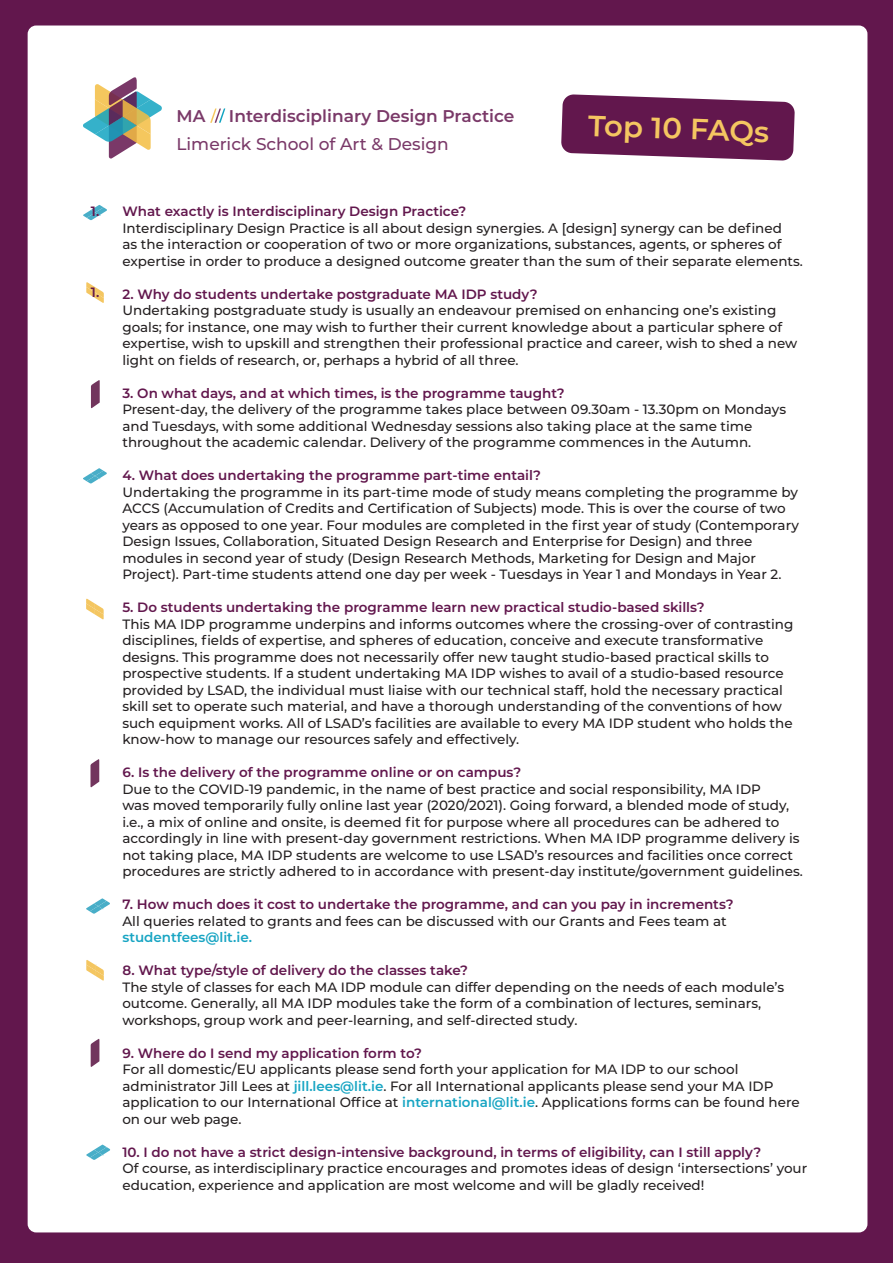
<style>
.page{position:relative;width:893px;height:1263px;background:#62174d}
.page>*{position:absolute;margin:0;border:0;box-sizing:border-box;transform-origin:0 0}
.t1{font:600 29.25px "Montserrat";color:#f4c661}
.t2{font:600 16.95px "Montserrat";color:rgb(98 21 77/.85)}
.t3{font:500 16.95px "Montserrat";color:rgb(98 21 77/.85)}
.t4{font:500 13.5px/16.5px "Montserrat";color:#231f20}
.t5{font:600 13.5px "Montserrat";color:#62174d}
.s1{font-weight:600;color:#18a5c3}
</style>
<div class="page">
<div style="left:28px;top:26px;width:839px;height:1206px;background:#fff;border-radius:9px"></div>
<svg style="left:210px;top:108px;width:15px;height:15px"></svg>
<svg style="left:83px;top:77px;width:79px;height:81px"></svg>
<svg style="left:83px;top:205px;width:24px;height:15px"></svg>
<svg style="left:86px;top:282px;width:18px;height:21px"></svg>
<svg style="left:83px;top:468px;width:24px;height:15px"></svg>
<svg style="left:86px;top:599px;width:18px;height:20px"></svg>
<svg style="left:91px;top:380px;width:9px;height:28px"></svg>
<svg style="left:91px;top:759px;width:8px;height:28px"></svg>
<svg style="left:86px;top:898px;width:24px;height:16px"></svg>
<svg style="left:86px;top:960px;width:18px;height:20px"></svg>
<svg style="left:91px;top:1039px;width:8px;height:28px"></svg>
<svg style="left:86px;top:1145px;width:24px;height:15px"></svg>
<svg style="left:561px;top:94px;width:234px;height:67px;background:#773765"></svg>
<p class="t5" style="left:91px;top:202px;width:10px">1.</p>
<p class="t5" style="left:91px;top:283px;width:10px">1.</p>
<p class="t2" style="left:176px;top:104px;width:30px">MA</p>
<p class="t2" style="left:229px;top:104px;width:287px">Interdisciplinary Design Practice</p>
<p class="t3" style="left:176px;top:132px;width:274px">Limerick School of Art &amp; Design</p>
<p class="t1" style="left:589px;top:105px;width:182px;rotate:2deg">Top 10 FAQs</p>
<p class="t5" style="left:122px;top:202px;width:345px">What exactly is Interdisciplinary Design Practice?</p>
<p class="t4" style="left:122px;top:219px;width:682px">Interdisciplinary Design Practice is all about design synergies. A [design] synergy can be defined<br>as the interaction or cooperation of two or more organizations, substances, agents, or spheres of expertise in order to produce a designed outcome greater than the sum of their separate elements.</p>
<p class="t5" style="left:122px;top:284px;width:417px">2. Why do students undertake postgraduate MA IDP study?</p>
<p class="t4" style="left:122px;top:301px;width:676px">Undertaking postgraduate study is usually an endeavour premised on enhancing one’s existing goals; for instance, one may wish to further their current knowledge about a particular sphere of expertise, wish to upskill and strengthen their professional practice and career, wish to shed a new light on fields of research, or, perhaps a hybrid of all three.</p>
<p class="t5" style="left:122px;top:383px;width:444px">3. On what days, and at which times, is the programme taught?</p>
<p class="t4" style="left:122px;top:400px;width:665px">Present-day, the delivery of the programme takes place between 09.30am - 13.30pm on Mondays and Tuesdays, with some additional Wednesday sessions also taking place at the same time throughout the academic calendar. Delivery of the programme commences in the Autumn.</p>
<p class="t5" style="left:122px;top:466px;width:420px">4. What does undertaking the programme part-time entail?</p>
<p class="t4" style="left:122px;top:483px;width:678px">Undertaking the programme in its part-time mode of study means completing the programme by ACCS (Accumulation of Credits and Certification of Subjects) mode. This is over the course of two years as opposed to one year. Four modules are completed in the first year of study (Contemporary Design Issues, Collaboration, Situated Design Research and Enterprise for Design) and three modules in second year of study (Design Research Methods, Marketing for Design and Major Project). Part-time students attend one day per week - Tuesdays in Year 1 and Mondays in Year 2.</p>
<p class="t5" style="left:122px;top:598px;width:584px">5. Do students undertaking the programme learn new practical studio-based skills?</p>
<p class="t4" style="left:122px;top:615px;width:672px">This MA IDP programme underpins and informs outcomes where the crossing-over of contrasting disciplines, fields of expertise, and spheres of education, conceive and execute transformative designs. This programme does not necessarily offer new taught studio-based practical skills to prospective students. If a student undertaking MA IDP wishes to avail of a studio-based resource provided by LSAD, the individual must liaise with our technical staff, hold the necessary practical skill set to operate such material, and have a thorough understanding of the conventions of how such equipment works. All of LSAD’s facilities are available to every MA IDP student who holds the know-how to manage our resources safely and effectively.</p>
<p class="t5" style="left:122px;top:763px;width:400px">6. Is the delivery of the programme online or on campus?</p>
<p class="t4" style="left:122px;top:780px;width:682px">Due to the COVID-19 pandemic, in the name of best practice and social responsibility, MA IDP<br>was moved temporarily fully online last year (2020/2021). Going forward, a blended mode of study, i.e., a mix of online and onsite, is deemed fit for purpose where all procedures can be adhered to accordingly in line with present-day government restrictions. When MA IDP programme delivery is not taking place, MA IDP students are welcome to use LSAD’s resources and facilities once correct procedures are strictly adhered to in accordance with present-day institute/government guidelines.</p>
<p class="t5" style="left:122px;top:895px;width:613px">7. How much does it cost to undertake the programme, and can you pay in increments?</p>
<p class="t4" style="left:122px;top:912px;width:606px">All queries related to grants and fees can be discussed with our Grants and Fees team at <span class="s1">studentfees@lit.ie.</span></p>
<p class="t5" style="left:122px;top:961px;width:347px">8. What type/style of delivery do the classes take?</p>
<p class="t4" style="left:122px;top:978px;width:663px">The style of classes for each MA IDP module can differ depending on the needs of each module’s outcome. Generally, all MA IDP modules take the form of a combination of lectures, seminars, workshops, group work and peer-learning, and self-directed study.</p>
<p class="t5" style="left:122px;top:1043px;width:301px">9. Where do I send my application form to?</p>
<p class="t4" style="left:122px;top:1060px;width:679px">For all domestic/EU applicants please send forth your application for MA IDP to our school administrator Jill Lees at <span class="s1">jill.lees@lit.ie</span>. For all International applicants please send your MA IDP application to our International Office at <span class="s1">international@lit.ie</span>. Applications forms can be found here on our web page.</p>
<p class="t5" style="left:122px;top:1142px;width:640px">10. I do not have a strict design-intensive background, in terms of eligibility, can I still apply?</p>
<p class="t4" style="left:122px;top:1159px;width:686px">Of course, as interdisciplinary practice encourages and promotes ideas of design ‘intersections’ your education, experience and application are most welcome and will be gladly received!</p>
</div>
